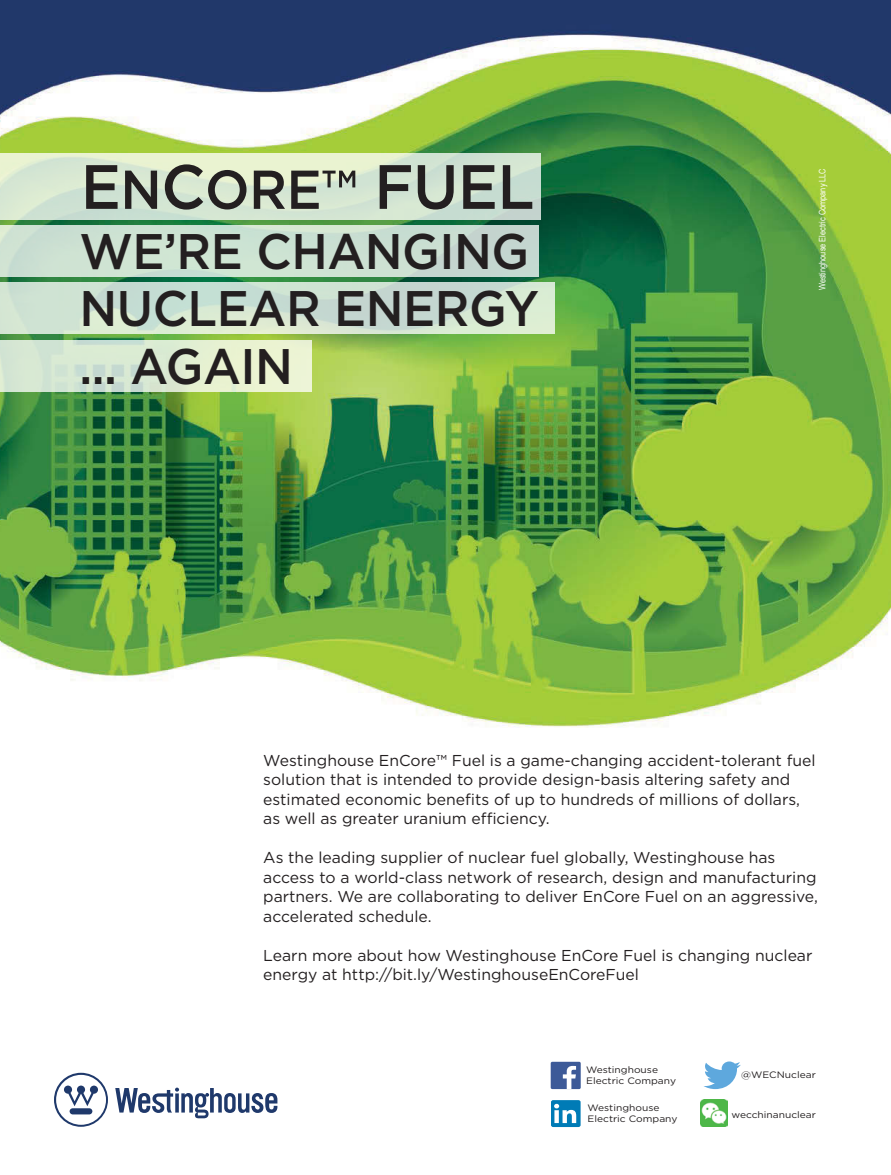
<style>
.page{position:relative;width:891px;height:1175px;background:#fff}
.page>*{position:absolute;margin:0;border:0;box-sizing:border-box;transform-origin:0 0}
.t1{font:500 62.4px "Gotham";color:#231f20;scale:.96 1}
.t2{font:500 49.95px/58.2px "Gotham";letter-spacing:-.01em;color:#231f20;scale:.96 1}
.t3{font:15.75px/19.5px "Gotham";color:#231f20}
.t4{font:9.3px/11.1px "Gotham";color:#231f20;scale:1.1 1}
.t5{font:9px "Arial Narrow";color:#fff}
.s1{font-size:54.6px}
</style>
<div class="page">
<svg style="left:54px;top:1072px;width:54px;height:54px"></svg>
<svg style="left:115px;top:1087px;width:162px;height:31px"></svg>
<div style="left:551px;top:1061px;width:30px;height:28px;background:#3d5a98;border-radius:2px"></div>
<svg style="left:563px;top:1065px;width:13px;height:24px"></svg>
<svg style="left:704px;top:1061px;width:37px;height:28px"></svg>
<div style="left:551px;top:1100px;width:30px;height:27px;background:#007bb6;border-radius:2px"></div>
<img style="left:701px;top:1099px;width:27px;height:27px">
<svg style="left:554px;top:1103px;width:22px;height:20px"></svg>
<img style="left:0;top:0;width:891px;height:728px">
<div style="left:0;top:225px;width:539px;height:51px;background:linear-gradient(to right,#cfe5d3,#c7dad0)"></div>
<svg style="left:0;top:282px;width:554px;height:51px;background:#cee1d2"></svg>
<svg style="left:0;top:340px;width:312px;height:52px;background:#dcebd2"></svg>
<svg style="left:0;top:154px;width:541px;height:66px;background:#d6e7d2"></svg>
<p class="t1" style="left:81px;top:149px;width:474px">E<span class="s1">N</span>C<span class="s1">ORE™</span> FUEL</p>
<p class="t2" style="left:79px;top:222px;width:470px">WE’RE CHANGING</p>
<p class="t2" style="left:79px;top:279px;width:480px">NUCLEAR ENERGY ... AGAIN</p>
<p class="t5" style="left:816px;top:290px;width:124px;rotate:-90deg">Westinghouse Electric Company LLC</p>
<p class="t3" style="left:263px;top:750px;width:554px">Westinghouse EnCore™ Fuel is a game-changing accident-tolerant fuel solution that is intended to provide design-basis altering safety and estimated economic benefits of up to hundreds of millions of dollars, as well as greater uranium efficiency.</p>
<p class="t3" style="left:263px;top:848px;width:556px">As the leading supplier of nuclear fuel globally, Westinghouse has access to a world-class network of research, design and manufacturing partners. We are collaborating to deliver EnCore Fuel on an aggressive, accelerated schedule.</p>
<p class="t3" style="left:263px;top:945px;width:551px">Learn more about how Westinghouse EnCore Fuel is changing nuclear energy at http://bit.ly/WestinghouseEnCoreFuel</p>
<p class="t4" style="left:586px;top:1064px;width:83px">Westinghouse<br>Electric Company</p>
<p class="t4" style="left:741px;top:1069px;width:69px">@WECNuclear</p>
<p class="t4" style="left:588px;top:1102px;width:83px">Westinghouse<br>Electric Company</p>
<p class="t4" style="left:731px;top:1108px;width:78px">wecchinanuclear</p>
</div>
